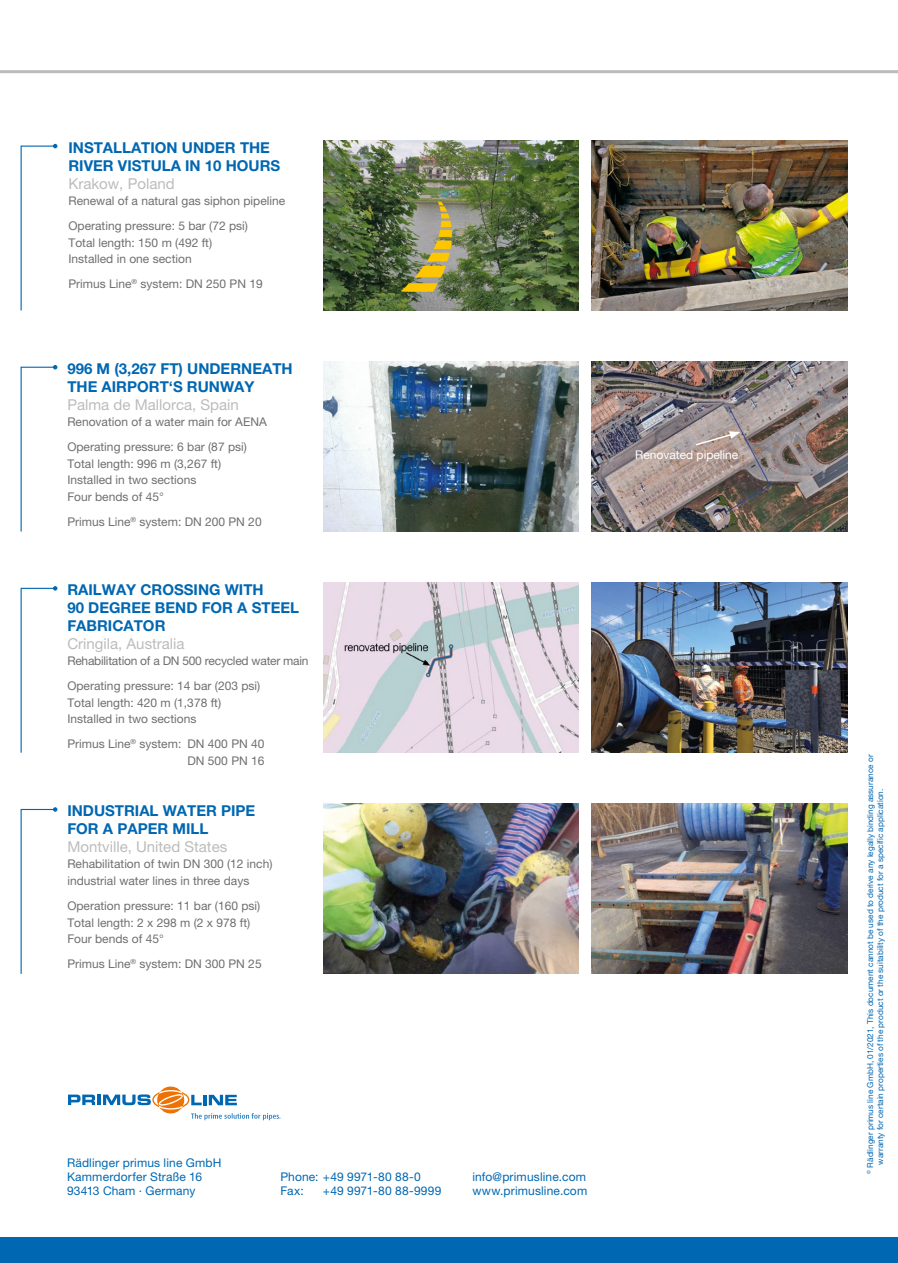
<style>
.page{position:relative;width:898px;height:1263px;background:#fff}
.page>*{position:absolute;margin:0;border:0;box-sizing:border-box;transform-origin:0 0}
.t1{font:700 15px/18px "Helvetica Neue";color:#0067b2}
.t2{font:15px "Helvetica Neue";color:#bcbcbc}
.t3{font:12px/16.5px "Helvetica Neue";color:#706f6f}
.t4{font:12px/14px "Helvetica Neue";letter-spacing:.015em;color:#0067b2}
.t5{font:12px/25px "Helvetica Neue";letter-spacing:-.02em;color:#706f6f}
.t6{font:12px "Helvetica Neue";color:#fff}
.t7{font:8.25px/9.9px "Helvetica Neue";color:#0067b2}
</style>
<div class="page">
<div style="left:0;top:1237px;width:897px;height:26px;background:#0067b2"></div>
<hr style="left:0;top:70px;width:897px;height:3px;background:#bcbcbc">
<img style="left:323px;top:361px;width:255px;height:170px">
<svg style="left:20px;top:365px;width:37px;height:167px"></svg>
<svg style="left:20px;top:586px;width:37px;height:167px"></svg>
<img style="left:323px;top:583px;width:255px;height:170px">
<svg style="left:20px;top:807px;width:37px;height:167px"></svg>
<img style="left:591px;top:804px;width:255px;height:170px">
<img style="left:323px;top:804px;width:255px;height:170px">
<img style="left:591px;top:583px;width:255px;height:170px">
<img style="left:591px;top:361px;width:255px;height:170px">
<svg style="left:693px;top:431px;width:47px;height:16px"></svg>
<svg style="left:20px;top:144px;width:37px;height:167px"></svg>
<img style="left:591px;top:140px;width:255px;height:170px">
<img style="left:323px;top:140px;width:255px;height:170px">
<svg style="left:400px;top:202px;width:52px;height:90px;background:#9d975c"></svg>
<svg style="left:68px;top:1094px;width:27px;height:11px"></svg>
<hr style="left:97px;top:1094px;width:4px;height:11px;background:#0067b2">
<svg style="left:103px;top:1086px;width:177px;height:34px"></svg>
<p class="t1" style="left:68px;top:138px;width:213px">INSTALLATION UNDER THE<br>RIVER VISTULA IN 10 HOURS</p>
<p class="t2" style="left:68px;top:174px;width:108px">Krakow, Poland</p>
<p class="t3" style="left:68px;top:188px;width:218px;line-height:25px">Renewal of a natural gas siphon pipeline<br>Operating pressure: 5 bar (72 psi)</p>
<p class="t3" style="left:68px;top:234px;width:145px">Total length: 150 m (492 ft)<br>Installed in one section</p>
<p class="t3" style="left:68px;top:275px;width:196px">Primus Line<sup>®</sup> system: DN 250 PN 19</p>
<p class="t1" style="left:67px;top:359px;width:227px">996 M (3,267 FT) UNDERNEATH<br>THE AIRPORT‘S RUNWAY</p>
<p class="t2" style="left:67px;top:395px;width:173px">Palma de Mallorca, Spain</p>
<p class="t3" style="left:67px;top:409px;width:201px;line-height:25px">Renovation of a water main for AENA<br>Operating pressure: 6 bar (87 psi)</p>
<p class="t3" style="left:67px;top:455px;width:155px">Total length: 996 m (3,267 ft)<br>Installed in two sections<br>Four bends of 45°</p>
<p class="t3" style="left:67px;top:513px;width:196px">Primus Line<sup>®</sup> system: DN 200 PN 20</p>
<p class="t1" style="left:67px;top:580px;width:233px">RAILWAY CROSSING WITH<br>90 DEGREE BEND FOR A STEEL<br>FABRICATOR</p>
<p class="t2" style="left:67px;top:634px;width:119px">Cringila, Australia</p>
<p class="t5" style="left:67px;top:648px;width:243px">Rehabilitation of a DN 500 recycled water main<br>Operating pressure: 14 bar (203 psi)</p>
<p class="t3" style="left:67px;top:694px;width:155px">Total length: 420 m (1,378 ft)<br>Installed in two sections</p>
<p class="t3" style="left:67px;top:736px;width:198px;text-align:right">Primus Line<sup>®</sup> system: DN 400 PN 40<br>DN 500 PN 16</p>
<p class="t1" style="left:67px;top:801px;width:189px">INDUSTRIAL WATER PIPE<br>FOR A PAPER MILL</p>
<p class="t2" style="left:67px;top:838px;width:161px">Montville, United States</p>
<p class="t3" style="left:67px;top:856px;width:206px">Rehabilitation of twin DN 300 (12 inch) industrial water lines in three days</p>
<p class="t3" style="left:67px;top:897px;width:194px">Operation pressure: 11 bar (160 psi)<br>Total length: 2 x 298 m (2 x 978 ft)<br>Four bends of 45°</p>
<p class="t3" style="left:67px;top:955px;width:196px">Primus Line<sup>®</sup> system: DN 300 PN 25</p>
<p class="t6" style="left:635px;top:447px;width:105px">Renovated pipeline</p>
<p class="t4" style="left:67px;top:1156px;width:156px">Rädlinger primus line GmbH<br>Kammerdorfer Straße 16<br>93413 Cham · Germany</p>
<p class="t4" style="left:280px;top:1170px;width:142px">Phone: +49 9971-80 88-0<br>Fax:</p>
<p class="t4" style="left:323px;top:1184px;width:120px">+49 9971-80 88-9999</p>
<p class="t4" style="left:472px;top:1170px;width:116px">info@primusline.com www.primusline.com</p>
<p class="t7" style="left:864px;top:1164px;width:411px;text-indent:-9px;rotate:-90deg"><sup>©</sup> Rädlinger primus line GmbH, 01/2021, This document cannot be used to derive any legally binding assurance or warranty for certain properties of the product or the suitability of the product for a specific application.</p>
</div>
